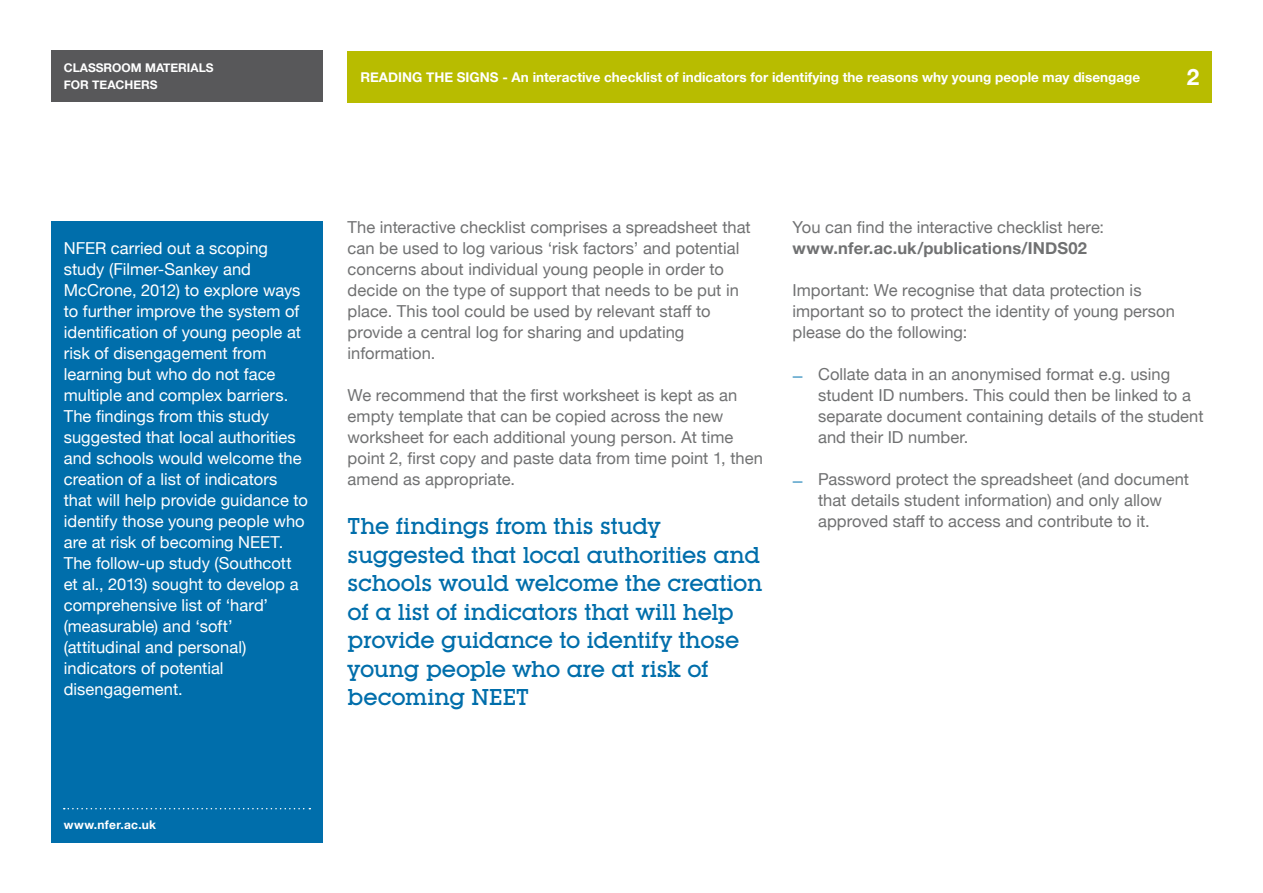
<style>
.page{position:relative;width:1263px;height:893px;background:#fff}
.page>*{position:absolute;margin:0;border:0;box-sizing:border-box;transform-origin:0 0}
.t1{font:500 22.5px/28.5px "Lubalin Graph IT Cby BT";letter-spacing:-.015em;color:#006eab}
.t2{font:700 22.5px "Helvetica Neue";color:#fff}
.t3{font:16.5px/21px "Helvetica Neue";color:#707172}
.t4{font:16.5px/21px "Helvetica Neue";color:#fff}
.t5{font:700 16.5px "Helvetica Neue";letter-spacing:.01em;color:#707172}
.t6{font:700 13.5px "Helvetica Neue";color:#fff}
.t7{font:700 12px/16.5px "Helvetica Neue";color:#fff}
.t8{font:700 12px "Helvetica Neue";letter-spacing:.025em;color:#fff}
.s1{font-family:"Foundry Form Sans";font-size:21px;color:#3992c1}
</style>
<div class="page">
<div style="left:348px;top:51px;width:864px;height:51px;background:#b8bc00"></div>
<div style="left:51px;top:221px;width:271px;height:621px;background:#006eab"></div>
<svg style="left:64px;top:808px;width:246px;height:1px"></svg>
<div style="left:51px;top:51px;width:271px;height:51px;background:#58585a"></div>
<p class="t7" style="left:64px;top:59px;width:151px">CLASSROOM MATERIALS<br>FOR TEACHERS</p>
<p class="t6" style="left:360px;top:65px;width:781px">READING THE SIGNS - An interactive checklist of indicators for identifying the reasons why young people may disengage</p>
<h1 class="t2" style="left:1187px;top:57px;width:14px">2</h1>
<p class="t4" style="left:64px;top:236px;width:246px">NFER carried out a scoping study (Filmer-Sankey and<br>McCrone, 2012) to explore ways to further improve the system of identification of young people at risk of disengagement from learning but who do not face multiple and complex barriers.<br>The findings from this study suggested that local authorities and schools would welcome the creation of a list of indicators that will help provide guidance to identify those young people who are at risk of becoming NEET.<br>The follow-up study (Southcott et al., 2013) sought to develop a comprehensive list of ‘hard’ (measurable) and ‘soft’ (attitudinal and personal) indicators of potential disengagement.</p>
<p class="t3" style="left:348px;top:215px;width:405px">The interactive checklist comprises a spreadsheet that can be used to log various ‘risk factors’ and potential concerns about individual young people in order to decide on the type of support that needs to be put in place. This tool could be used by relevant staff to provide a central log for sharing and updating information.</p>
<p class="t3" style="left:348px;top:383px;width:417px">We recommend that the first worksheet is kept as an empty template that can be copied across the new worksheet for each additional young person. At time point 2, first copy and paste data from time point 1, then amend as appropriate.</p>
<h1 class="t1" style="left:348px;top:512px;width:416px">The findings from this study suggested that local authorities and schools would welcome the creation of a list of indicators that will help provide guidance to identify those young people who are at risk of becoming NEET</h1>
<p class="t3" style="left:792px;top:215px;width:313px">You can find the interactive checklist here:</p>
<p class="t5" style="left:792px;top:233px;width:296px">www.nfer.ac.uk/publications/INDS02</p>
<p class="t3" style="left:792px;top:278px;width:384px">Important: We recognise that data protection is important so to protect the identity of young person please do the following:</p>
<p class="t3" style="left:818px;top:362px;width:387px;text-indent:-26px"><span class="s1">−</span> Collate data in an anonymised format e.g. using student ID numbers. This could then be linked to a separate document containing details of the student and their ID number.</p>
<p class="t3" style="left:818px;top:467px;width:372px;text-indent:-26px"><span class="s1">−</span> Password protect the spreadsheet (and document that details student information) and only allow approved staff to access and contribute to it.</p>
<p class="t8" style="left:64px;top:814px;width:94px">www.nfer.ac.uk</p>
</div>
